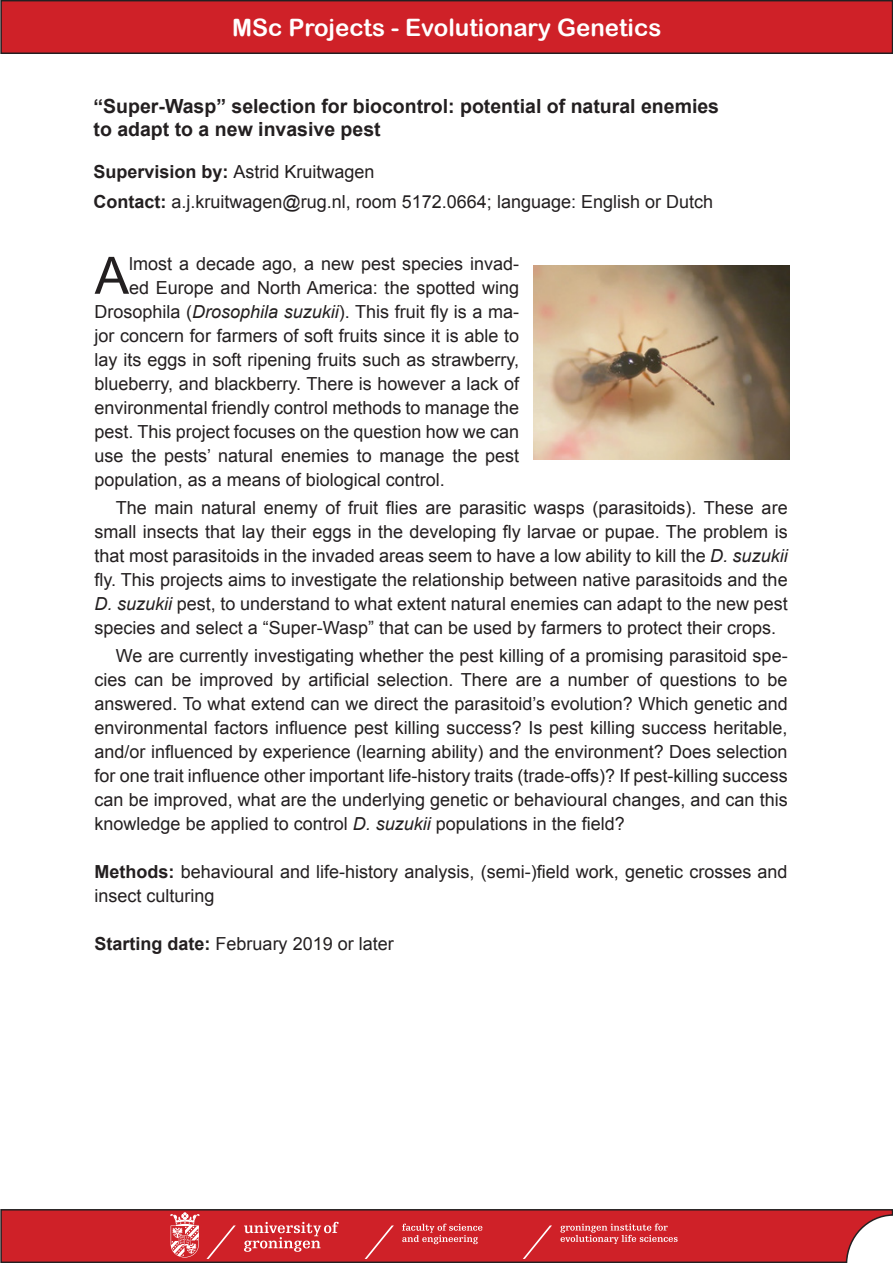
<style>
.page{position:relative;width:893px;height:1263px;background:#fff}
.page>*{position:absolute;margin:0;border:0;box-sizing:border-box;transform-origin:0 0}
.t1{font:51.6px "Arial";color:#231f20}
.t2{font:24px "Arial Rounded MT Bold";color:#fff}
.t3{font:700 19.5px "Arial";color:#231f20}
.t4{font:18px/24px "Arial";color:#231f20;text-align:justify}
.s1{font-weight:700}
.s2{font-style:italic}
</style>
<div class="page">
<svg style="left:0;top:1209px;width:893px;height:54px;background:#c42b31"></svg>
<svg style="left:244px;top:1222px;width:94px;height:30px;background:#d95257"></svg>
<svg style="left:365px;top:1225px;width:29px;height:34px"></svg>
<svg style="left:206px;top:1225px;width:30px;height:34px"></svg>
<svg style="left:170px;top:1212px;width:30px;height:45px"></svg>
<svg style="left:402px;top:1224px;width:80px;height:20px;background:#d95056"></svg>
<svg style="left:560px;top:1223px;width:118px;height:21px;background:#d84d52"></svg>
<svg style="left:523px;top:1225px;width:29px;height:34px"></svg>
<div style="left:1px;top:1px;width:891px;height:52px;background:#cf2128"></div>
<div style="left:0;top:0;width:893px;height:54px;border:2px solid #231f20"></div>
<img style="left:534px;top:266px;width:255px;height:193px">
<p class="t2" style="left:232px;top:13px;width:431px">MSc Projects - Evolutionary Genetics</p>
<p class="t3" style="left:94px;top:93px;width:627px">“Super-Wasp” selection for biocontrol: potential of natural enemies</p>
<p class="t3" style="left:94px;top:117px;width:289px">to adapt to a new invasive pest</p>
<p class="t4" style="left:94px;top:160px;width:283px"><span class="s1">Supervision by:</span> Astrid Kruitwagen</p>
<p class="t4" style="left:94px;top:190px;width:621px"><span class="s1">Contact:</span> a.j.kruitwagen@rug.nl, room 5172.0664; language: English or Dutch</p>
<p class="t1" style="left:95px;top:242px;width:36px">A</p>
<p class="t4" style="left:129px;top:252px;width:392px">lmost a decade ago, a new pest species invad-</p>
<p class="t4" style="left:129px;top:276px;width:392px">ed Europe and North America: the spotted wing</p>
<p class="t4" style="left:95px;top:300px;width:426px">Drosophila (<span class="s2">Drosophila suzukii</span>). This fruit fly is a ma-</p>
<p class="t4" style="left:95px;top:324px;width:426px">jor concern for farmers of soft fruits since it is able to</p>
<p class="t4" style="left:95px;top:348px;width:426px">lay its eggs in soft ripening fruits such as strawberry,</p>
<p class="t4" style="left:95px;top:372px;width:426px">blueberry, and blackberry. There is however a lack of</p>
<p class="t4" style="left:95px;top:396px;width:426px">environmental friendly control methods to manage the</p>
<p class="t4" style="left:95px;top:420px;width:426px">pest. This project focuses on the question how we can</p>
<p class="t4" style="left:95px;top:444px;width:426px">use the pests’ natural enemies to manage the pest</p>
<p class="t4" style="left:95px;top:468px;width:352px">population, as a means of biological control.</p>
<p class="t4" style="left:95px;top:496px;width:695px;text-indent:21px">The main natural enemy of fruit flies are parasitic wasps (parasitoids). These are small insects that lay their eggs in the developing fly larvae or pupae. The problem is that most parasitoids in the invaded areas seem to have a low ability to kill the <span class="s2">D. suzukii </span>fly. This projects aims to investigate the relationship between native parasitoids and the <span class="s2">D. suzukii</span> pest, to understand to what extent natural enemies can adapt to the new pest species and select a “Super-Wasp” that can be used by farmers to protect their crops.</p>
<p class="t4" style="left:95px;top:644px;width:695px;text-indent:21px">We are currently investigating whether the pest killing of a promising parasitoid spe&shy;cies can be improved by artificial selection. There are a number of questions to be answered. To what extend can we direct the parasitoid’s evolution? Which genetic and environmental factors influence pest killing success? Is pest killing success heritable, and/or influenced by experience (learning ability) and the environment? Does selection for one trait influence other important life-history traits (trade-offs)? If pest-killing success can be improved, what are the underlying genetic or behavioural changes, and can this knowledge be applied to control <span class="s2">D. suzukii</span> populations in the field?</p>
<p class="t4" style="left:95px;top:860px;width:694px"><span class="s1">Methods:</span> behavioural and life-history analysis, (semi-)field work, genetic crosses and insect culturing</p>
<p class="t4" style="left:95px;top:932px;width:301px"><span class="s1">Starting date:</span> February 2019 or later</p>
</div>
